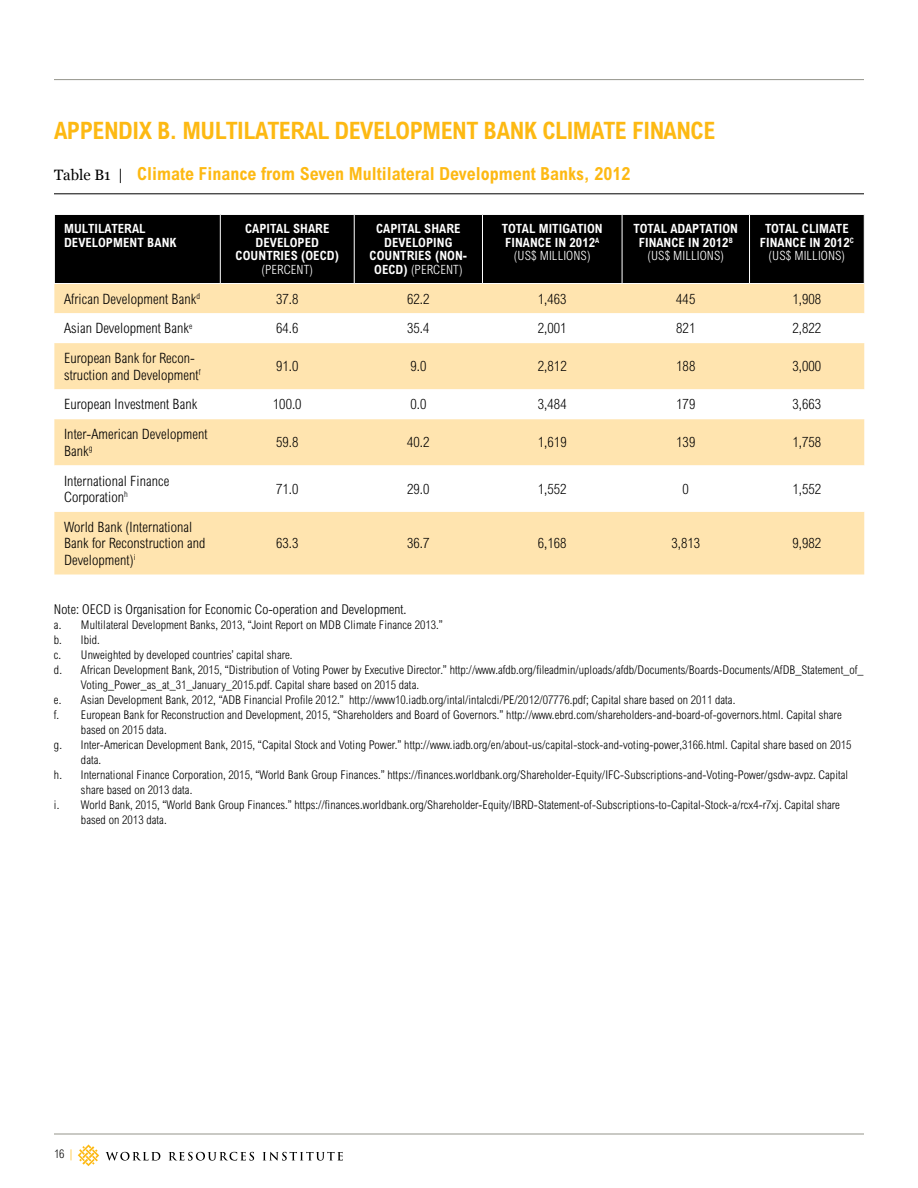
<style>
.page{position:relative;width:918px;height:1188px;background:#fff}
.page>*{position:absolute;margin:0;border:0;box-sizing:border-box;transform-origin:0 0}
.t1{font:700 condensed 24px "Arial MT Std";letter-spacing:-.02em;color:#fdb913}
.t2{font:700 condensed 18px "Arial MT Std";color:#fdb913}
.t3{font:300 condensed 14.25px/16.5px "Arial MT Std";letter-spacing:.005em;color:#000}
.t4{font:300 condensed 13.5px "Arial MT Std";letter-spacing:.005em;color:#000}
.t5{font:700 condensed 12.75px/13.5px "Arial MT Std";letter-spacing:.005em;color:#fff;text-align:center}
.t6{font:300 condensed 12.75px "Arial MT Std";letter-spacing:.005em;color:#fff}
.t7{font:300 condensed 12px "Arial MT Std";letter-spacing:.005em;color:#000}
.s1{font-family:"Georgia";font-weight:400;font-stretch:normal;font-size:15px;color:#000}
.s2{font-weight:300}
.s3{color:#fdb913}
</style>
<div class="page">
<hr style="left:54px;top:1134px;width:810px;height:1px;background:#94948b">
<svg style="left:78px;top:1144px;width:21px;height:22px"></svg>
<svg style="left:106px;top:1152px;width:54px;height:9px"></svg>
<svg style="left:169px;top:1152px;width:85px;height:9px"></svg>
<svg style="left:263px;top:1152px;width:80px;height:9px"></svg>
<hr style="left:54px;top:79px;width:810px;height:1px;background:#94948b">
<hr style="left:54px;top:193px;width:810px;height:1px;background:#000">
<div style="left:55px;top:215px;width:809px;height:68px;background:#000"></div>
<div style="left:54px;top:284px;width:810px;height:291px;background:#ffe4af"></div>
<svg style="left:54px;top:313px;width:810px;height:199px"></svg>
<hr style="left:220px;top:215px;width:1px;height:68px;background:#fff">
<hr style="left:354px;top:215px;width:1px;height:68px;background:#fff">
<hr style="left:482px;top:215px;width:1px;height:68px;background:#fff">
<hr style="left:622px;top:215px;width:1px;height:68px;background:#fff">
<hr style="left:749px;top:215px;width:1px;height:68px;background:#fff">
<h1 class="t1" style="left:54px;top:116px;width:663px">APPENDIX B. MULTILATERAL DEVELOPMENT BANK CLIMATE FINANCE</h1>
<h2 class="t2" style="left:54px;top:163px;width:578px"><span class="s1">Table B1 |</span> Climate Finance from Seven Multilateral Development Banks, 2012</h2>
<p class="t5" style="left:64px;top:222px;width:114px;text-align:left">MULTILATERAL<br>DEVELOPMENT BANK</p>
<p class="t5" style="left:236px;top:222px;width:105px">CAPITAL SHARE<br>DEVELOPED<br>COUNTRIES (OECD)</p>
<p class="t6" style="left:262px;top:262px;width:53px">(PERCENT)</p>
<p class="t5" style="left:370px;top:222px;width:99px">CAPITAL SHARE<br>DEVELOPING<br>COUNTRIES (NON-<br>OECD) <span class="s2">(PERCENT)</span></p>
<p class="t5" style="left:502px;top:222px;width:102px">TOTAL MITIGATION<br>FINANCE IN 2012<sup>A </sup><span class="s2">(US$ MILLIONS)</span></p>
<p class="t5" style="left:634px;top:222px;width:106px">TOTAL ADAPTATION<br>FINANCE IN 2012<sup>B </sup><span class="s2">(US$ MILLIONS)</span></p>
<p class="t5" style="left:760px;top:222px;width:96px">TOTAL CLIMATE<br>FINANCE IN 2012<sup>C </sup><span class="s2">(US$ MILLIONS)</span></p>
<p class="t3" style="left:64px;top:290px;width:137px">African Development Bank<sup>d</sup></p>
<p class="t3" style="left:276px;top:290px;width:24px">37.8</p>
<p class="t3" style="left:407px;top:290px;width:24px">62.2</p>
<p class="t3" style="left:538px;top:290px;width:30px">1,463</p>
<p class="t3" style="left:676px;top:290px;width:21px">445</p>
<p class="t3" style="left:793px;top:290px;width:30px">1,908</p>
<p class="t3" style="left:64px;top:320px;width:130px">Asian Development Bank<sup>e</sup></p>
<p class="t3" style="left:276px;top:320px;width:24px">64.6</p>
<p class="t3" style="left:407px;top:320px;width:24px">35.4</p>
<p class="t3" style="left:538px;top:320px;width:30px">2,001</p>
<p class="t3" style="left:676px;top:320px;width:21px">821</p>
<p class="t3" style="left:793px;top:320px;width:30px">2,822</p>
<p class="t3" style="left:64px;top:350px;width:138px">European Bank for Recon&shy;struction and Development<sup>f</sup></p>
<p class="t3" style="left:276px;top:358px;width:24px">91.0</p>
<p class="t3" style="left:410px;top:358px;width:17px">9.0</p>
<p class="t3" style="left:538px;top:358px;width:30px">2,812</p>
<p class="t3" style="left:676px;top:358px;width:21px">188</p>
<p class="t3" style="left:793px;top:358px;width:30px">3,000</p>
<p class="t3" style="left:64px;top:396px;width:135px">European Investment Bank</p>
<p class="t3" style="left:273px;top:396px;width:30px">100.0</p>
<p class="t3" style="left:410px;top:396px;width:17px">0.0</p>
<p class="t3" style="left:538px;top:396px;width:30px">3,484</p>
<p class="t3" style="left:676px;top:396px;width:21px">179</p>
<p class="t3" style="left:793px;top:396px;width:30px">3,663</p>
<p class="t3" style="left:64px;top:426px;width:145px">Inter-American Development<br>Bank<sup>g</sup></p>
<p class="t3" style="left:276px;top:434px;width:24px">59.8</p>
<p class="t3" style="left:407px;top:434px;width:24px">40.2</p>
<p class="t3" style="left:538px;top:434px;width:30px">1,619</p>
<p class="t3" style="left:676px;top:434px;width:21px">139</p>
<p class="t3" style="left:793px;top:434px;width:30px">1,758</p>
<p class="t3" style="left:64px;top:472px;width:107px">International Finance<br>Corporation<sup>h</sup></p>
<p class="t3" style="left:276px;top:480px;width:24px">71.0</p>
<p class="t3" style="left:407px;top:480px;width:24px">29.0</p>
<p class="t3" style="left:538px;top:480px;width:30px">1,552</p>
<p class="t3" style="left:683px;top:480px;width:8px">0</p>
<p class="t3" style="left:793px;top:480px;width:30px">1,552</p>
<p class="t3" style="left:64px;top:519px;width:143px">World Bank (International<br>Bank for Reconstruction and<br>Development)<sup>i</sup></p>
<p class="t3" style="left:276px;top:535px;width:24px">63.3</p>
<p class="t3" style="left:407px;top:535px;width:24px">36.7</p>
<p class="t3" style="left:538px;top:535px;width:30px">6,168</p>
<p class="t3" style="left:671px;top:535px;width:30px">3,813</p>
<p class="t3" style="left:793px;top:535px;width:30px">9,982</p>
<p class="t4" style="left:54px;top:601px;width:354px">Note: OECD is Organisation for Economic Co-operation and Development.</p>
<p class="t7" style="left:54px;top:617px;width:390px">a. Multilateral Development Banks, 2013, “Joint Report on MDB Climate Finance 2013.”</p>
<p class="t7" style="left:54px;top:632px;width:47px">b. Ibid.</p>
<p class="t7" style="left:54px;top:647px;width:240px">c. Unweighted by developed countries’ capital share.</p>
<p class="t7" style="left:54px;top:662px;width:811px">d. African Development Bank, 2015, “Distribution of Voting Power by Executive Director.” http://www.afdb.org/fileadmin/uploads/afdb/Documents/Boards-Documents/AfDB_Statement_of_</p>
<p class="t7" style="left:81px;top:677px;width:340px">Voting_Power_as_at_31_January_2015.pdf. Capital share based on 2015 data.</p>
<p class="t7" style="left:54px;top:692px;width:683px">e. Asian Development Bank, 2012, “ADB Financial Profile 2012.” http://www10.iadb.org/intal/intalcdi/PE/2012/07776.pdf; Capital share based on 2011 data.</p>
<p class="t7" style="left:54px;top:707px;width:789px">f. European Bank for Reconstruction and Development, 2015, “Shareholders and Board of Governors.” http://www.ebrd.com/shareholders-and-board-of-governors.html. Capital share</p>
<p class="t7" style="left:81px;top:722px;width:87px">based on 2015 data.</p>
<p class="t7" style="left:54px;top:737px;width:799px">g. Inter-American Development Bank, 2015, “Capital Stock and Voting Power.” http://www.iadb.org/en/about-us/capital-stock-and-voting-power,3166.html. Capital share based on 2015</p>
<p class="t7" style="left:81px;top:752px;width:22px">data.</p>
<p class="t7" style="left:54px;top:767px;width:796px">h. International Finance Corporation, 2015, “World Bank Group Finances.” https://finances.worldbank.org/Shareholder-Equity/IFC-Subscriptions-and-Voting-Power/gsdw-avpz. Capital</p>
<p class="t7" style="left:81px;top:782px;width:113px">share based on 2013 data.</p>
<p class="t7" style="left:54px;top:797px;width:787px">i. World Bank, 2015, “World Bank Group Finances.” https://finances.worldbank.org/Shareholder-Equity/IBRD-Statement-of-Subscriptions-to-Capital-Stock-a/rcx4-r7xj. Capital share</p>
<p class="t7" style="left:81px;top:812px;width:87px">based on 2013 data.</p>
<p class="t7" style="left:54px;top:1147px;width:20px">16 <span class="s3">|</span></p>
</div>
